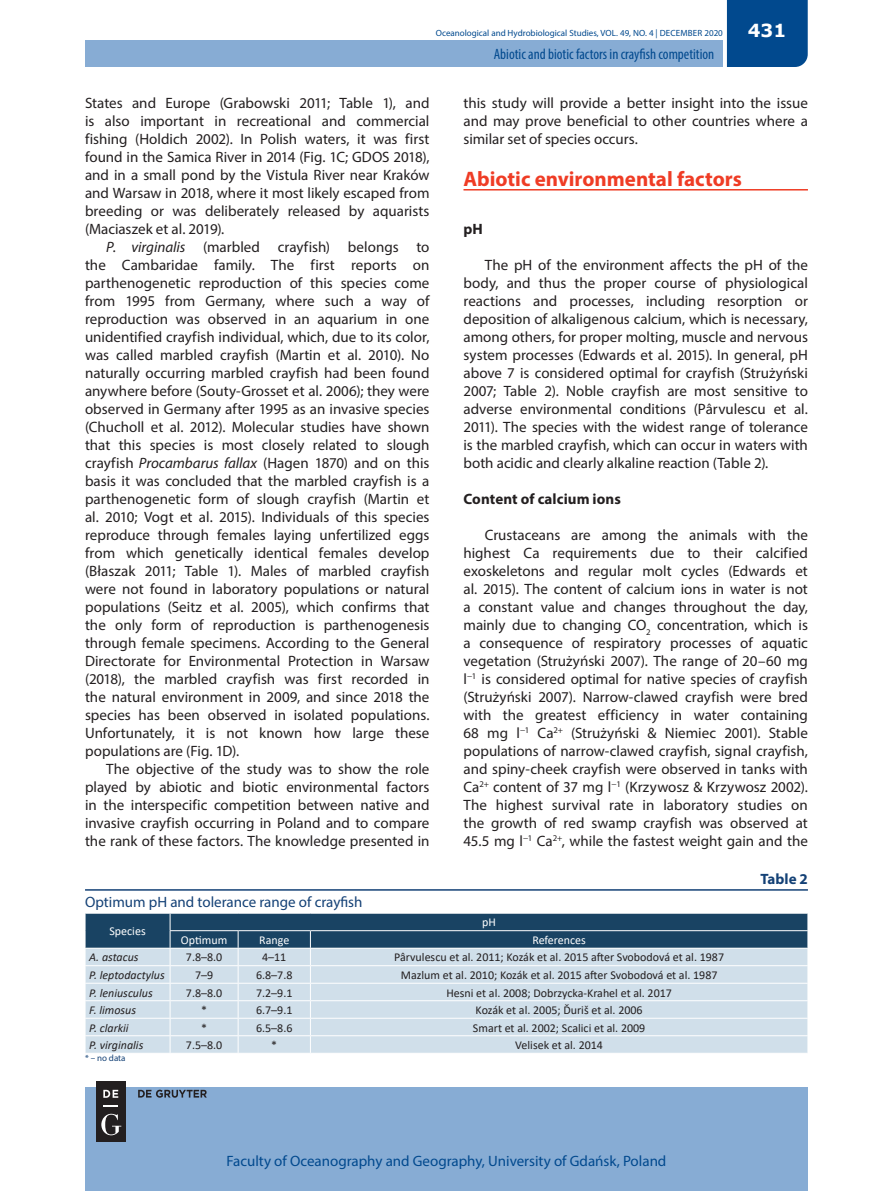
<style>
.page{position:relative;width:893px;height:1191px;background:#fff}
.page>*{position:absolute;margin:0;border:0;box-sizing:border-box;transform-origin:0 0}
.t1{font:700 21px "Myriad Pro";color:#ef3c25}
.t2{font:700 18px "Verdana";color:#fff}
.t3{font:15px/18px "Myriad Pro";color:#231f20;text-align:justify}
.t4{font:15px "Myriad Pro";color:#01498e}
.t5{font:condensed 15px "Myriad Pro";color:#01498e}
.t6{font:15px "Myriad Pro";color:#144176}
.t7{font:700 15px "Myriad Pro";letter-spacing:.005em;color:#231f20}
.t8{font:700 15px "Myriad Pro";color:#144176}
.t9{font:12px "Calibri";color:#231f20}
.t10{font:italic 12px "Calibri";color:#231f20}
.t11{font:12px "Calibri";color:#fff}
.t12{font:9px "Myriad Pro";color:#01498e}
.t13{font:9px "Myriad Pro";color:#144176}
.s1{font-style:italic}
</style>
<div class="page">
<div style="left:85px;top:40px;width:637px;height:27px;background:#87acd4"></div>
<div style="left:85px;top:1087px;width:723px;height:104px;background:#87acd4"></div>
<div style="left:727px;top:0;width:81px;height:67px;background:#01498e"></div>
<div style="left:96px;top:1081px;width:30px;height:61px;background:#231f20"></div>
<svg style="left:103px;top:1105px;width:15px;height:1px"></svg>
<svg style="left:103px;top:1089px;width:15px;height:8px"></svg>
<svg style="left:101px;top:1113px;width:20px;height:22px"></svg>
<svg style="left:138px;top:1089px;width:69px;height:8px"></svg>
<hr style="left:463px;top:189px;width:345px;height:1px;background:#ef3c25">
<hr style="left:85px;top:889px;width:723px;height:1px;background:#144176">
<svg style="left:85px;top:913px;width:723px;height:139px;background:#a7bbcb"></svg>
<p class="t12" style="left:436px;top:28px;width:289px">Oceanological and Hydrobiological Studies, VOL. 49, NO. 4 | DECEMBER 2020</p>
<p class="t5" style="left:494px;top:45px;width:222px">Abiotic and biotic factors in crayfish competition</p>
<p class="t2" style="left:748px;top:18px;width:40px">431</p>
<p class="t3" style="left:85px;top:94px;width:346px">States and Europe (Grabowski 2011; Table 1), and is also important in recreational and commercial fishing (Holdich 2002). In Polish waters, it was first found in the Samica River in 2014 (Fig. 1C; GDOS 2018), and in a small pond by the Vistula River near Kraków and Warsaw in 2018, where it most likely escaped from breeding or was deliberately released by aquarists (Maciaszek et al. 2019).</p>
<p class="t3" style="left:85px;top:238px;width:346px;text-indent:21px"><span class="s1">P. virginalis</span> (marbled crayfish) belongs to the Cambaridae family. The first reports on parthenogenetic reproduction of this species come from 1995 from Germany, where such a way of reproduction was observed in an aquarium in one unidentified crayfish individual, which, due to its color, was called marbled crayfish (Martin et al. 2010). No naturally occurring marbled crayfish had been found anywhere before (Souty-Grosset et al. 2006); they were observed in Germany after 1995 as an invasive species (Chucholl et al. 2012). Molecular studies have shown that this species is most closely related to slough crayfish <span class="s1">Procambarus fallax</span> (Hagen 1870) and on this basis it was concluded that the marbled crayfish is a parthenogenetic form of slough crayfish (Martin et al. 2010; Vogt et al. 2015). Individuals of this species reproduce through females laying unfertilized eggs from which genetically identical females develop (Błaszak 2011; Table 1). Males of marbled crayfish were not found in laboratory populations or natural populations (Seitz et al. 2005), which confirms that the only form of reproduction is parthenogenesis through female specimens. According to the General Directorate for Environmental Protection in Warsaw (2018), the marbled crayfish was first recorded in the natural environment in 2009, and since 2018 the species has been observed in isolated populations.<br>Unfortunately, it is not known how large these populations are (Fig. 1D).</p>
<p class="t3" style="left:85px;top:760px;width:346px;text-indent:21px">The objective of the study was to show the role played by abiotic and biotic environmental factors in the interspecific competition between native and invasive crayfish occurring in Poland and to compare the rank of these factors. The knowledge presented in</p>
<p class="t3" style="left:463px;top:94px;width:346px">this study will provide a better insight into the issue and may prove beneficial to other countries where a similar set of species occurs.</p>
<h1 class="t1" style="left:463px;top:165px;width:280px">Abiotic environmental factors</h1>
<p class="t7" style="left:463px;top:219px;width:21px">pH</p>
<p class="t3" style="left:463px;top:256px;width:346px;text-indent:21px">The pH of the environment affects the pH of the body, and thus the proper course of physiological reactions and processes, including resorption or deposition of alkaligenous calcium, which is necessary, among others, for proper molting, muscle and nervous system processes (Edwards et al. 2015). In general, pH above 7 is considered optimal for crayfish (Strużyński 2007; Table 2). Noble crayfish are most sensitive to adverse environmental conditions (Pârvulescu et al.<br>2011). The species with the widest range of tolerance is the marbled crayfish, which can occur in waters with both acidic and clearly alkaline reaction (Table 2).</p>
<p class="t7" style="left:463px;top:489px;width:159px">Content of calcium ions</p>
<p class="t3" style="left:463px;top:526px;width:346px;text-indent:21px">Crustaceans are among the animals with the highest Ca requirements due to their calcified exoskeletons and regular molt cycles (Edwards et al. 2015). The content of calcium ions in water is not a constant value and changes throughout the day, mainly due to changing CO<sub>2</sub> concentration, which is a consequence of respiratory processes of aquatic vegetation (Strużyński 2007). The range of 20–60 mg l<sup>−1</sup> is considered optimal for native species of crayfish (Strużyński 2007). Narrow-clawed crayfish were bred with the greatest efficiency in water containing 68 mg l<sup>−1</sup> Ca<sup>2+</sup> (Strużyński &amp; Niemiec 2001). Stable populations of narrow-clawed crayfish, signal crayfish, and spiny-cheek crayfish were observed in tanks with Ca<sup>2+</sup> content of 37 mg l<sup>−1</sup> (Krzywosz &amp; Krzywosz 2002).<br>The highest survival rate in laboratory studies on the growth of red swamp crayfish was observed at 45.5 mg l<sup>−1</sup> Ca<sup>2+</sup>, while the fastest weight gain and the</p>
<p class="t8" style="left:760px;top:869px;width:49px">Table 2</p>
<p class="t6" style="left:85px;top:892px;width:279px">Optimum pH and tolerance range of crayfish</p>
<p class="t11" style="left:109px;top:923px;width:38px">Species</p>
<p class="t11" style="left:482px;top:914px;width:15px">pH</p>
<p class="t11" style="left:181px;top:931px;width:48px">Optimum</p>
<p class="t11" style="left:259px;top:931px;width:32px">Range</p>
<p class="t11" style="left:532px;top:931px;width:55px">References</p>
<p class="t10" style="left:89px;top:949px;width:51px">A. astacus</p>
<p class="t9" style="left:186px;top:949px;width:38px">7.8–8.0</p>
<p class="t9" style="left:262px;top:949px;width:26px">4–11</p>
<p class="t9" style="left:394px;top:949px;width:331px">Pârvulescu et al. 2011; Kozák et al. 2015 after Svobodová et al. 1987</p>
<p class="t10" style="left:89px;top:966px;width:77px">P. leptodactylus</p>
<p class="t9" style="left:195px;top:966px;width:20px">7–9</p>
<p class="t9" style="left:256px;top:966px;width:38px">6.8–7.8</p>
<p class="t9" style="left:401px;top:966px;width:318px">Mazlum et al. 2010; Kozák et al. 2015 after Svobodová et al. 1987</p>
<p class="t10" style="left:89px;top:984px;width:65px">P. leniusculus</p>
<p class="t9" style="left:186px;top:984px;width:38px">7.8–8.0</p>
<p class="t9" style="left:256px;top:984px;width:38px">7.2–9.1</p>
<p class="t9" style="left:446px;top:984px;width:227px">Hesni et al. 2008; Dobrzycka-Krahel et al. 2017</p>
<p class="t10" style="left:89px;top:1001px;width:48px">F. limosus</p>
<p class="t9" style="left:201px;top:1001px;width:7px">*</p>
<p class="t9" style="left:256px;top:1001px;width:38px">6.7–9.1</p>
<p class="t9" style="left:476px;top:1001px;width:169px">Kozák et al. 2005; Ďuriš et al. 2006</p>
<p class="t10" style="left:89px;top:1019px;width:41px">P. clarkii</p>
<p class="t9" style="left:201px;top:1019px;width:7px">*</p>
<p class="t9" style="left:256px;top:1019px;width:38px">6.5–8.6</p>
<p class="t9" style="left:473px;top:1019px;width:174px">Smart et al. 2002; Scalici et al. 2009</p>
<p class="t10" style="left:89px;top:1036px;width:56px">P. virginalis</p>
<p class="t9" style="left:186px;top:1036px;width:38px">7.5–8.0</p>
<p class="t9" style="left:271px;top:1036px;width:7px">*</p>
<p class="t9" style="left:515px;top:1036px;width:89px">Velisek et al. 2014</p>
<p class="t13" style="left:85px;top:1052px;width:42px">* – no data</p>
<p class="t4" style="left:227px;top:1152px;width:441px">Faculty of Oceanography and Geography, University of Gdańsk, Poland</p>
</div>
